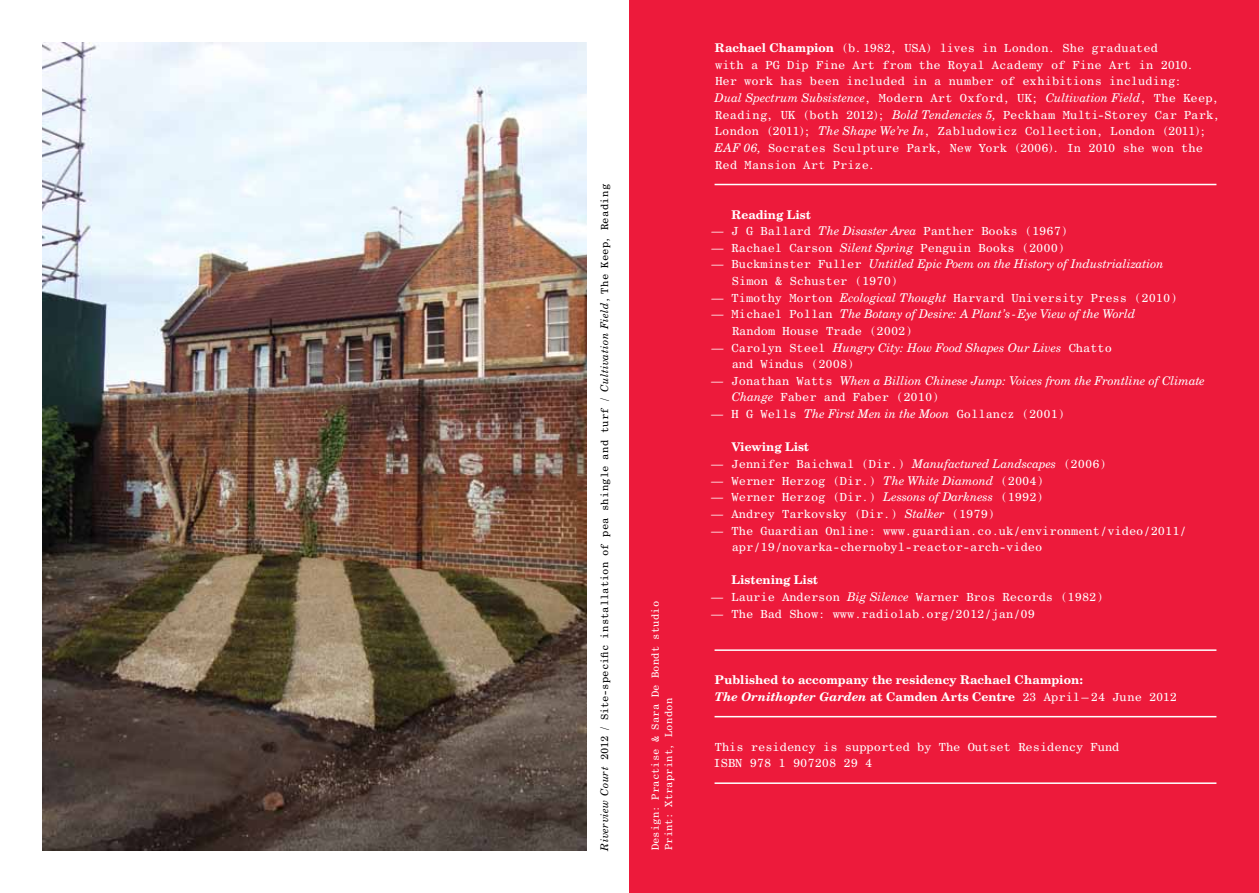
<style>
.page{position:relative;width:1259px;height:893px;background:#fff}
.page>*{position:absolute;margin:0;border:0;box-sizing:border-box;transform-origin:0 0}
.t1{font:12px/16.6px "Century Schoolbook BT Monospace";color:#fff}
.t2{font:italic 12px "Century Schoolbook BT";color:#fff}
.t3{font:700 12px/16.6px "Century Schoolbook BT";color:#fff}
.t4{font:10.5px "Century Schoolbook BT Monospace";letter-spacing:.02em;color:#000}
.t5{font:10.5px/13.5px "Century Schoolbook BT Monospace";letter-spacing:.015em;color:#fff}
.t6{font:italic 10.5px "Century Schoolbook BT";letter-spacing:.04em;color:#000}
.s1{font-family:"Century Schoolbook BT"}
.s2{font-family:"Century Schoolbook BT";font-style:italic}
.s3{font-family:"Century Schoolbook BT";font-weight:700}
.s4{font-family:"Century Schoolbook BT Monospace";font-style:normal}
.s5{font-style:italic}
.s6{font-family:"Century Schoolbook BT Monospace";font-weight:400}
</style>
<div class="page">
<div style="left:629px;top:0;width:630px;height:893px;background:#ed1a3b"></div>
<hr style="left:714px;top:184px;width:502px;height:1px;background:#fff">
<hr style="left:714px;top:649px;width:502px;height:2px;background:#fff">
<hr style="left:714px;top:716px;width:502px;height:1px;background:#fff">
<hr style="left:714px;top:782px;width:502px;height:2px;background:#fff">
<img style="left:43px;top:43px;width:544px;height:807px">
<p class="t4" style="left:598px;top:760px;width:578px;rotate:-90deg">2012 <span class="s1">/</span> Site-specific installation of pea shingle and turf <span class="s1">/</span> <span class="s2">Cultivation Field</span>, The Keep, Reading</p>
<p class="t6" style="left:598px;top:850px;width:85px;rotate:-90deg">Riverview Court</p>
<p class="t5" style="left:648px;top:850px;width:251px;rotate:-90deg">Design: Practise &amp; Sara De Bondt studio<br>Print: Xtraprint, London</p>
<p class="t1" style="left:715px;top:40px;width:480px"><span class="s3">Rachael Champion</span> (b.1982, USA) lives in London. She graduated<br>with a PG Dip Fine Art from the Royal Academy of Fine Art in 2010.<br>Her work has been included in a number of exhibitions including:</p>
<p class="t2" style="left:714px;top:90px;width:506px">Dual Spectrum Subsistence<span class="s4">, Modern Art Oxford, UK;</span> Cultivation Field<span class="s4">, The Keep,</span></p>
<p class="t1" style="left:714px;top:106px;width:507px">Reading, UK (both 2012); <span class="s2">Bold Tendencies 5,</span> Peckham Multi-Storey Car Park, London (2011); <span class="s2">The Shape We’re In</span>, Zabludowicz Collection, London (2011); <span class="s2">EAF 06,</span> Socrates Sculpture Park, New York (2006). In 2010 she won the Red Mansion Art Prize.</p>
<p class="t3" style="left:731px;top:206px;width:81px">Reading List</p>
<p class="t1" style="left:711px;top:223px;width:358px"><span class="s2">—</span> J G Ballard <span class="s2">The Disaster Area</span> Panther Books (1967)</p>
<p class="t1" style="left:711px;top:239px;width:355px"><span class="s2">—</span> Rachael Carson <span class="s2">Silent Spring</span> Penguin Books (2000)</p>
<p class="t2" style="left:711px;top:257px;width:454px">— <span class="s4">Buckminster Fuller</span> Untitled Epic Poem on the History of Industrialization</p>
<p class="t1" style="left:732px;top:272px;width:168px">Simon &amp; Schuster (1970)</p>
<p class="t1" style="left:711px;top:289px;width:467px"><span class="s2">—</span> Timothy Morton <span class="s2">Ecological Thought</span> Harvard University Press (2010)</p>
<p class="t2" style="left:711px;top:307px;width:425px">— <span class="s4">Michael Pollan</span> The Botany of Desire: A Plant’s -Eye View of the World</p>
<p class="t1" style="left:732px;top:322px;width:182px">Random House Trade (2002)</p>
<p class="t2" style="left:711px;top:340px;width:402px">— <span class="s4">Carolyn Steel</span> Hungry City: How Food Shapes Our Lives <span class="s4">Chatto</span></p>
<p class="t1" style="left:731px;top:356px;width:124px">and Windus (2008)</p>
<p class="t2" style="left:711px;top:373px;width:495px">— <span class="s4">Jonathan Watts</span> When a Billion Chinese Jump: Voices from the Frontline of Climate</p>
<p class="t1" style="left:732px;top:389px;width:209px"><span class="s2">Change</span> Faber and Faber (2010)</p>
<p class="t2" style="left:711px;top:406px;width:355px">— <span class="s4">H G Wells</span> The First Men in the Moon <span class="s4">Gollancz (2001)</span></p>
<p class="t3" style="left:731px;top:439px;width:79px">Viewing List</p>
<p class="t1" style="left:711px;top:455px;width:397px"><span class="s2">—</span> Jennifer Baichwal (Dir.) <span class="s2">Manufactured Landscapes</span> (2006)</p>
<p class="t1" style="left:711px;top:472px;width:334px"><span class="s2">—</span> Werner Herzog (Dir.) <span class="s2">The White Diamond</span> (2004)</p>
<p class="t1" style="left:711px;top:489px;width:334px"><span class="s2">—</span> Werner Herzog (Dir.) <span class="s2">Lessons of Darkness</span> (1992)</p>
<p class="t1" style="left:711px;top:505px;width:285px"><span class="s2">—</span> Andrey Tarkovsky (Dir.) <span class="s2">Stalker</span> (1979)</p>
<p class="t1" style="left:731px;top:522px;width:457px;text-indent:-20px"><span class="s2">—</span> The Guardian Online: www.guardian.co.uk/environment/video/2011/ apr/19/novarka-chernobyl-reactor-arch-video</p>
<p class="t3" style="left:731px;top:572px;width:88px">Listening List</p>
<p class="t1" style="left:711px;top:588px;width:393px"><span class="s2">—</span> Laurie Anderson <span class="s2">Big Silence</span> Warner Bros Records (1982)</p>
<p class="t1" style="left:711px;top:605px;width:325px"><span class="s2">—</span> The Bad Show: www.radiolab.org/2012/jan/09</p>
<p class="t3" style="left:714px;top:671px;width:464px">Published to accompany the residency Rachael Champion:<br><span class="s5">The Ornithopter Garden</span> at Camden Arts Centre <span class="s6">23 April– 24 June 2012</span></p>
<p class="t1" style="left:713px;top:738px;width:407px">This residency is supported by The Outset Residency Fund<br>ISBN 978 1 907208 29 4</p>
</div>
